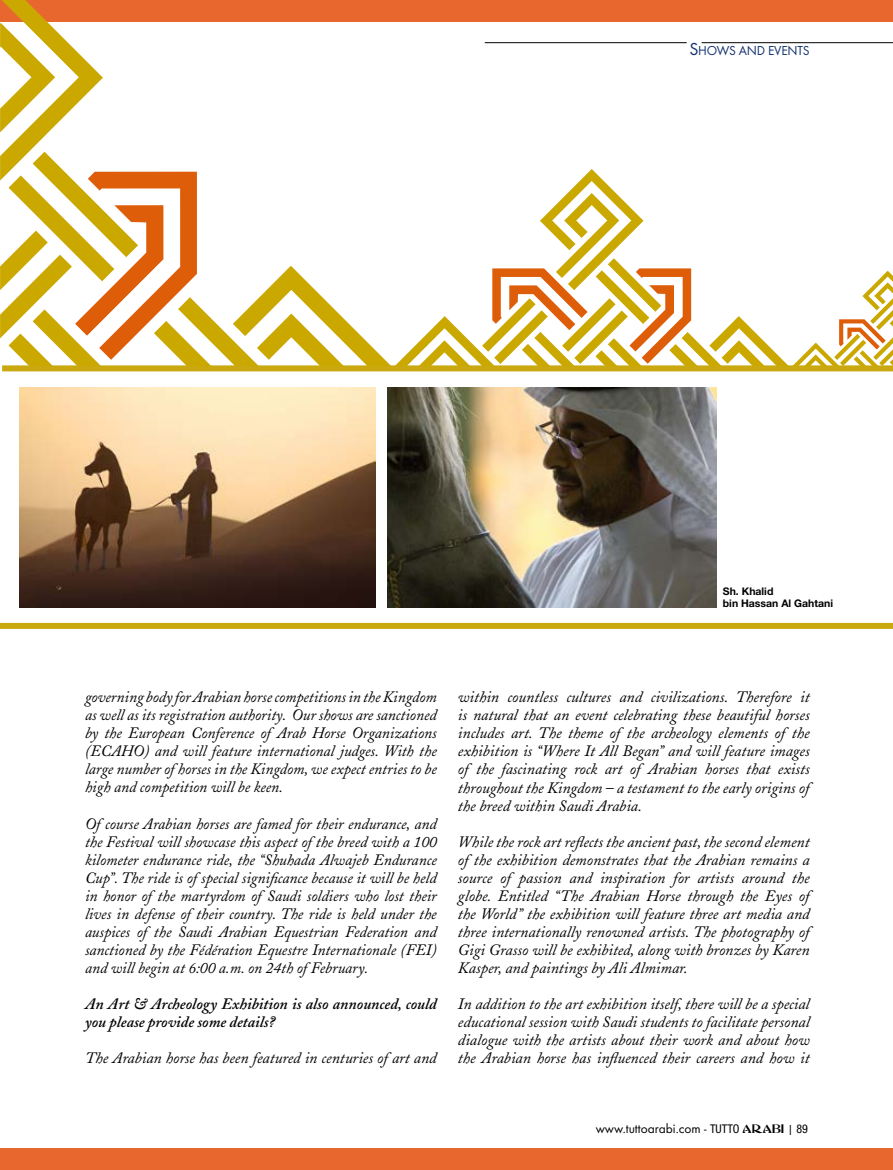
<style>
.page{position:relative;width:893px;height:1170px;background:#fff}
.page>*{position:absolute;margin:0;border:0;box-sizing:border-box;transform-origin:0 0}
.t1{font:italic 15.75px/18px "Adobe Caslon";color:#000;text-align:justify}
.t2{font:italic 600 15.75px/18px "Adobe Caslon";color:#000}
.t3{font:13.5px "Futura T";color:#000}
.t4{font:13.5px "Futura T";letter-spacing:-.015em;color:#11306e}
.t5{font:700 10.5px/12px "Helvetica Neue";color:#000}
.s1{font-size:18px}
.s2{font-family:"Helvetica Neue";font-stretch:condensed;font-size:12px}
.s3{font-family:"Abbess";font-size:12px}
.s4{font-size:12px}
</style>
<div class="page">
<hr style="left:702px;top:42px;width:191px;height:1px;background:#000">
<hr style="left:485px;top:42px;width:202px;height:1px;background:#000">
<div style="left:0;top:1147px;width:893px;height:22px;background:#e8672e"></div>
<div style="left:0;top:0;width:893px;height:22px;background:#e8672e"></div>
<img style="left:19px;top:387px;width:357px;height:220px">
<img style="left:388px;top:387px;width:328px;height:220px">
<div style="left:0;top:623px;width:893px;height:6px;background:#c9a810"></div>
<div style="left:2px;top:365px;width:891px;height:6px;background:#c9a810"></div>
<svg style="left:395px;top:169px;width:394px;height:197px"></svg>
<svg style="left:492px;top:268px;width:199px;height:98px"></svg>
<svg style="left:0;top:0;width:391px;height:366px"></svg>
<svg style="left:0;top:172px;width:197px;height:194px"></svg>
<svg style="left:792px;top:271px;width:101px;height:95px"></svg>
<p class="t4" style="left:689px;top:43px;width:122px"><span class="s1">S</span>HOWS AND EVENTS</p>
<p class="t5" style="left:723px;top:585px;width:112px">Sh. Khalid<br>bin Hassan Al Gahtani</p>
<p class="t1" style="left:85px;top:688px;width:353px">governing body for Arabian horse competitions in the Kingdom as well as its registration authority. Our shows are sanctioned by the European Conference of Arab Horse Organizations (ECAHO) and will feature international judges. With the large number of horses in the Kingdom, we expect entries to be high and competition will be keen.</p>
<p class="t1" style="left:85px;top:814px;width:353px">Of course Arabian horses are famed for their endurance, and the Festival will showcase this aspect of the breed with a 100 kilometer endurance ride, the “Shuhada Alwajeb Endurance Cup”. The ride is of special significance because it will be held in honor of the martyrdom of Saudi soldiers who lost their lives in defense of their country. The ride is held under the auspices of the Saudi Arabian Equestrian Federation and sanctioned by the Fédération Equestre Internationale (FEI) and will begin at 6:00 a.m. on 24th of February.</p>
<p class="t2" style="left:85px;top:994px;width:353px">An Art &amp; Archeology Exhibition is also announced, could you please provide some details?</p>
<p class="t1" style="left:85px;top:1048px;width:353px">The Arabian horse has been featured in centuries of art and</p>
<p class="t1" style="left:458px;top:688px;width:353px">within countless cultures and civilizations. Therefore it is natural that an event celebrating these beautiful horses includes art. The theme of the archeology elements of the exhibition is “Where It All Began” and will feature images of the fascinating rock art of Arabian horses that exists throughout the Kingdom – a testament to the early origins of the breed within Saudi Arabia.</p>
<p class="t1" style="left:458px;top:832px;width:353px">While the rock art reflects the ancient past, the second element of the exhibition demonstrates that the Arabian remains a source of passion and inspiration for artists around the globe. Entitled “The Arabian Horse through the Eyes of the World” the exhibition will feature three art media and three internationally renowned artists. The photography of Gigi Grasso will be exhibited, along with bronzes by Karen Kasper, and paintings by Ali Almimar.</p>
<p class="t1" style="left:458px;top:994px;width:353px">In addition to the art exhibition itself, there will be a special educational session with Saudi students to facilitate personal dialogue with the artists about their work and about how the Arabian horse has influenced their careers and how it</p>
<p class="t3" style="left:596px;top:1120px;width:214px">www.tuttoarabi.com - <span class="s2">TUTTO</span> <span class="s3">ARABI</span> <span class="s4">|</span> <span class="s2">89</span></p>
</div>
